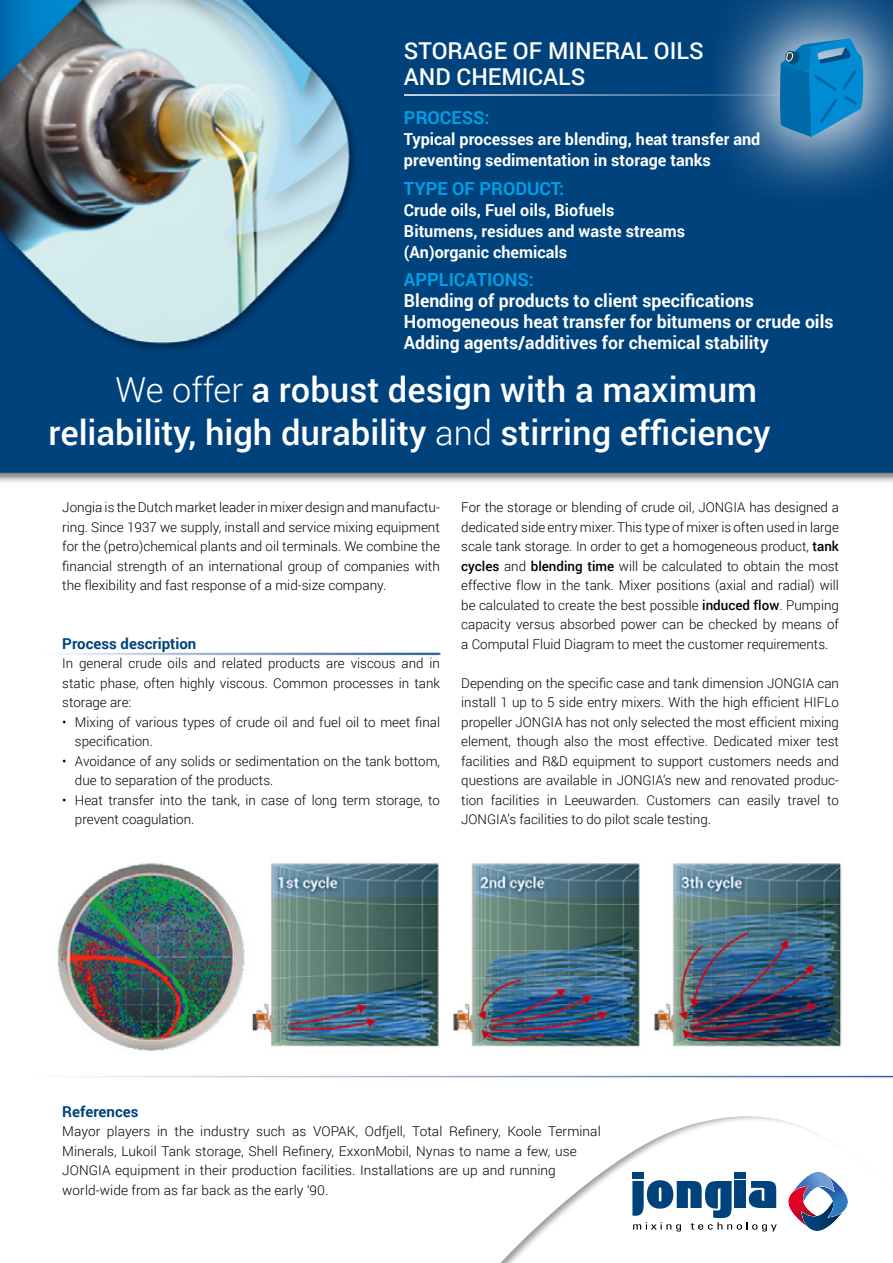
<style>
.page{position:relative;width:893px;height:1263px;background:#fff}
.page>*{position:absolute;margin:0;border:0;box-sizing:border-box;transform-origin:0 0}
.t1{font:500 34.5px/43.5px "Roboto";color:#fff}
.t2{font:500 23.25px/25.5px "Roboto";color:#fff}
.t3{font:700 18px/21px "Roboto";color:#fff}
.t4{font:700 18px "Roboto";color:#009ee3}
.t5{font:700 16.5px/21px "Roboto";color:#fff}
.t6{font:700 15px "Roboto";color:#00437c}
.t7{font:300 13.5px/19.5px "Roboto";color:#000;text-align:justify}
.s1{font-weight:300}
.s2{font-weight:500}
</style>
<div class="page">
<img style="left:0;top:0;width:893px;height:1078px">
<hr style="left:404px;top:94px;width:429px;height:2px;background:#fff">
<svg style="left:706px;top:0;width:187px;height:207px;background:#255d8e"></svg>
<svg style="left:858px;top:26px;width:18px;height:1px"></svg>
<svg style="left:779px;top:38px;width:97px;height:99px;background:#2885bc"></svg>
<div style="left:632px;top:1173px;width:12px;height:6px;background:#00437c"></div>
<div style="left:734px;top:1173px;width:12px;height:6px;background:#00437c"></div>
<svg style="left:632px;top:1180px;width:145px;height:51px"></svg>
<svg style="left:788px;top:1172px;width:60px;height:59px"></svg>
<h2 class="t2" style="left:404px;top:40px;width:301px">STORAGE OF MINERAL OILS<br>AND CHEMICALS</h2>
<h3 class="t4" style="left:404px;top:110px;width:87px">PROCESS:</h3>
<p class="t5" style="left:404px;top:130px;width:358px">Typical processes are blending, heat transfer and preventing sedimentation in storage tanks</p>
<h3 class="t4" style="left:404px;top:180px;width:162px">TYPE OF PRODUCT:</h3>
<p class="t5" style="left:404px;top:200px;width:283px">Crude oils, Fuel oils, Biofuels<br>Bitumens, residues and waste streams (An)organic chemicals</p>
<h3 class="t4" style="left:404px;top:272px;width:132px">APPLICATIONS:</h3>
<h3 class="t3" style="left:404px;top:289px;width:431px">Blending of products to client specifications<br>Homogeneous heat transfer for bitumens or crude oils<br>Adding agents/additives for chemical stability</h3>
<h1 class="t1" style="left:48px;top:366px;width:724px;text-indent:67px"><span class="s1">We offer</span> a robust design with a maximum reliability, high durability <span class="s1">and</span> stirring efficiency</h1>
<p class="t7" style="left:62px;top:499px;width:379px">Jongia is the Dutch market leader in mixer design and manufactu&shy;ring. Since 1937 we supply, install and service mixing equipment for the (petro)chemical plants and oil terminals. We combine the financial strength of an international group of companies with the flexibility and fast response of a mid-size company.</p>
<p class="t6" style="left:62px;top:637px;width:136px">Process description</p>
<p class="t7" style="left:62px;top:655px;width:379px">In general crude oils and related products are viscous and in static phase, often highly viscous. Common processes in tank storage are:</p>
<p class="t7" style="left:75px;top:712px;width:367px;text-indent:-13px">• Mixing of various types of crude oil and fuel oil to meet final specification.</p>
<p class="t7" style="left:75px;top:752px;width:367px;text-indent:-13px">• Avoidance of any solids or sedimentation on the tank bottom, due to separation of the products.</p>
<p class="t7" style="left:75px;top:791px;width:367px;text-indent:-13px">• Heat transfer into the tank, in case of long term storage, to prevent coagulation.</p>
<p class="t7" style="left:461px;top:499px;width:379px">For the storage or blending of crude oil, JONGIA has designed a dedicated side entry mixer. This type of mixer is often used in large scale tank storage. In order to get a homogeneous product, <span class="s2">tank cycles</span> and <span class="s2">blending time</span> will be calculated to obtain the most effective flow in the tank. Mixer positions (axial and radial) will be calculated to create the best possible <span class="s2">induced flow</span>. Pumping capacity versus absorbed power can be checked by means of a Computal Fluid Diagram to meet the customer requirements.</p>
<p class="t7" style="left:461px;top:673px;width:379px">Depending on the specific case and tank dimension JONGIA can install 1 up to 5 side entry mixers. With the high efficient HIFLo propeller JONGIA has not only selected the most efficient mixing element, though also the most effective. Dedicated mixer test facilities and R&amp;D equipment to support customers needs and questions are available in JONGIA’s new and renovated produc&shy;tion facilities in Leeuwarden. Customers can easily travel to JONGIA’s facilities to do pilot scale testing.</p>
<p class="t6" style="left:62px;top:1105px;width:78px">References</p>
<p class="t7" style="left:62px;top:1121px;width:540px;text-align:left">Mayor players in the industry such as VOPAK, Odfjell, Total Refinery, Koole Terminal Minerals, Lukoil Tank storage, Shell Refinery, ExxonMobil, Nynas to name a few, use JONGIA equipment in their production facilities. Installations are up and running world-wide from as far back as the early ‘90.</p>
</div>
